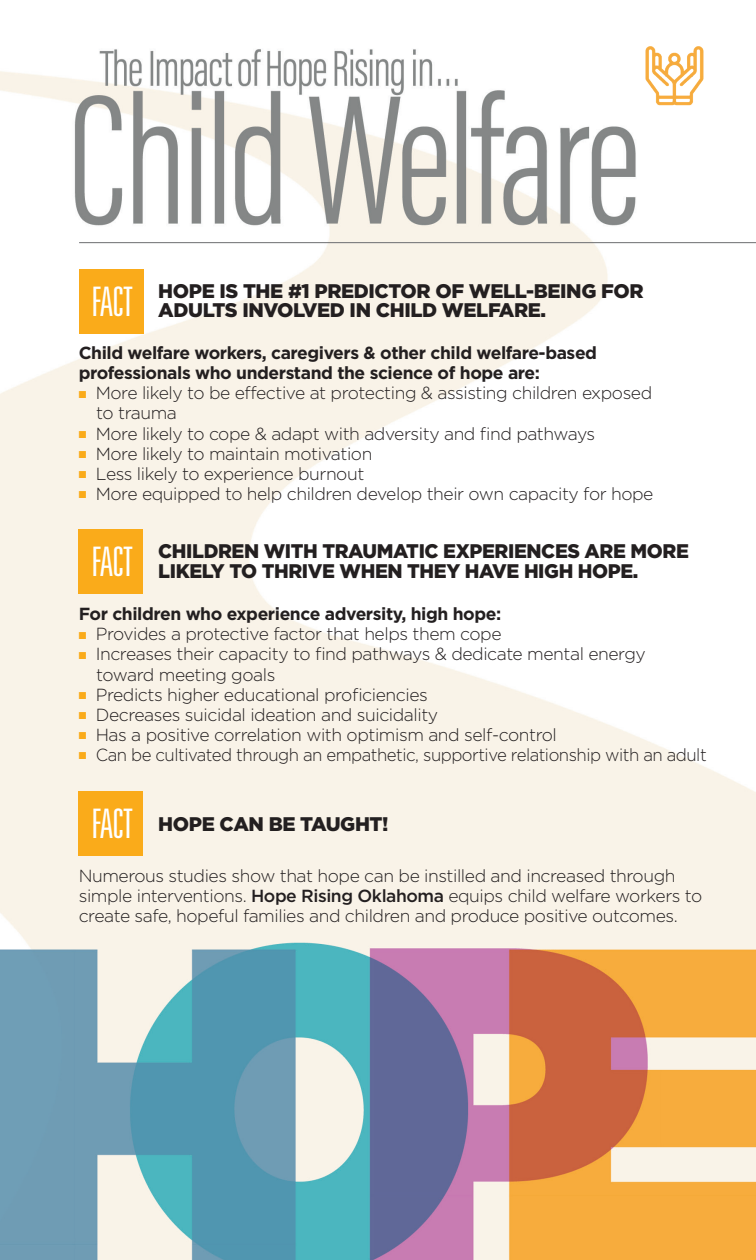
<style>
.page{position:relative;width:756px;height:1260px;background:#fff}
.page>*{position:absolute;margin:0;border:0;box-sizing:border-box;transform-origin:0 0}
.t1{font:300 ultra-condensed 40.6px "Univers";color:#fff}
.t2{font:900 19.6px/19.2px "Gotham";letter-spacing:-.02em;color:#231f20}
.t3{font:300 17.5px/20.1px "Gotham";letter-spacing:-.025em;color:#231f20}
.t4{font:700 17.5px/20.1px "Gotham";letter-spacing:-.025em;color:#231f20}
.t5{font:300 17.5px "Gotham";letter-spacing:-.025em;color:#231f20;scale:.96 1}
.s1{font-family:"Univers";font-weight:300;font-stretch:ultra-condensed;font-size:40.6px;color:#fff}
.s2{color:#faab1a}
.s3{font-weight:500}
</style>
<div class="page">
<img style="left:0;top:49px;width:756px;height:1211px">
<div style="left:79px;top:269px;width:65px;height:65px;background:#faab1a"></div>
<div style="left:79px;top:529px;width:64px;height:65px;background:#faab1a"></div>
<div style="left:79px;top:791px;width:64px;height:64px;background:#faab1a"></div>
<hr style="left:79px;top:242px;width:677px;height:1px;background:#6c6d70">
<img style="left:640px;top:46px;width:68px;height:63px">
<p class="t2" style="left:91px;top:281px;width:554px;text-indent:67px">HOPE IS THE #1 PREDICTOR OF WELL-BEING FOR<br><span class="s1">FACT</span> ADULTS INVOLVED IN CHILD WELFARE.</p>
<p class="t4" style="left:79px;top:343px;width:520px">Child welfare workers, caregivers &amp; other child welfare-based professionals who understand the science of hope are:</p>
<p class="t3" style="left:96px;top:383px;width:558px;text-indent:-18px"><span class="s2">■</span> More likely to be effective at protecting &amp; assisting children exposed to trauma</p>
<p class="t3" style="left:79px;top:423px;width:518px"><span class="s2">■</span> More likely to cope &amp; adapt with adversity and find pathways</p>
<p class="t3" style="left:79px;top:443px;width:295px"><span class="s2">■</span> More likely to maintain motivation</p>
<p class="t3" style="left:79px;top:463px;width:287px"><span class="s2">■</span> Less likely to experience burnout</p>
<p class="t3" style="left:79px;top:484px;width:576px"><span class="s2">■</span> More equipped to help children develop their own capacity for hope</p>
<p class="t2" style="left:91px;top:542px;width:599px;text-indent:67px">CHILDREN WITH TRAUMATIC EXPERIENCES ARE MORE<br><span class="s1">FACT</span> LIKELY TO THRIVE WHEN THEY HAVE HIGH HOPE.</p>
<p class="t4" style="left:79px;top:604px;width:424px">For children who experience adversity, high hope:</p>
<p class="t3" style="left:79px;top:624px;width:424px"><span class="s2">■</span> Provides a protective factor that helps them cope</p>
<p class="t3" style="left:96px;top:644px;width:551px;text-indent:-18px"><span class="s2">■</span> Increases their capacity to find pathways &amp; dedicate mental energy toward meeting goals</p>
<p class="t3" style="left:79px;top:684px;width:351px"><span class="s2">■</span> Predicts higher educational proficiencies</p>
<p class="t3" style="left:79px;top:704px;width:361px"><span class="s2">■</span> Decreases suicidal ideation and suicidality</p>
<p class="t3" style="left:79px;top:725px;width:480px"><span class="s2">■</span> Has a positive correlation with optimism and self-control</p>
<p class="t5" style="left:79px;top:744px;width:656px"><span class="s2">■</span> Can be cultivated through an empathetic, supportive relationship with an adult</p>
<h1 class="t1" style="left:91px;top:802px;width:43px">FACT</h1>
<p class="t2" style="left:158px;top:815px;width:232px">HOPE CAN BE TAUGHT!</p>
<p class="t3" style="left:79px;top:865px;width:625px">Numerous studies show that hope can be instilled and increased through simple interventions. <span class="s3">Hope Rising Oklahoma</span> equips child welfare workers to create safe, hopeful families and children and produce positive outcomes.</p>
</div>
